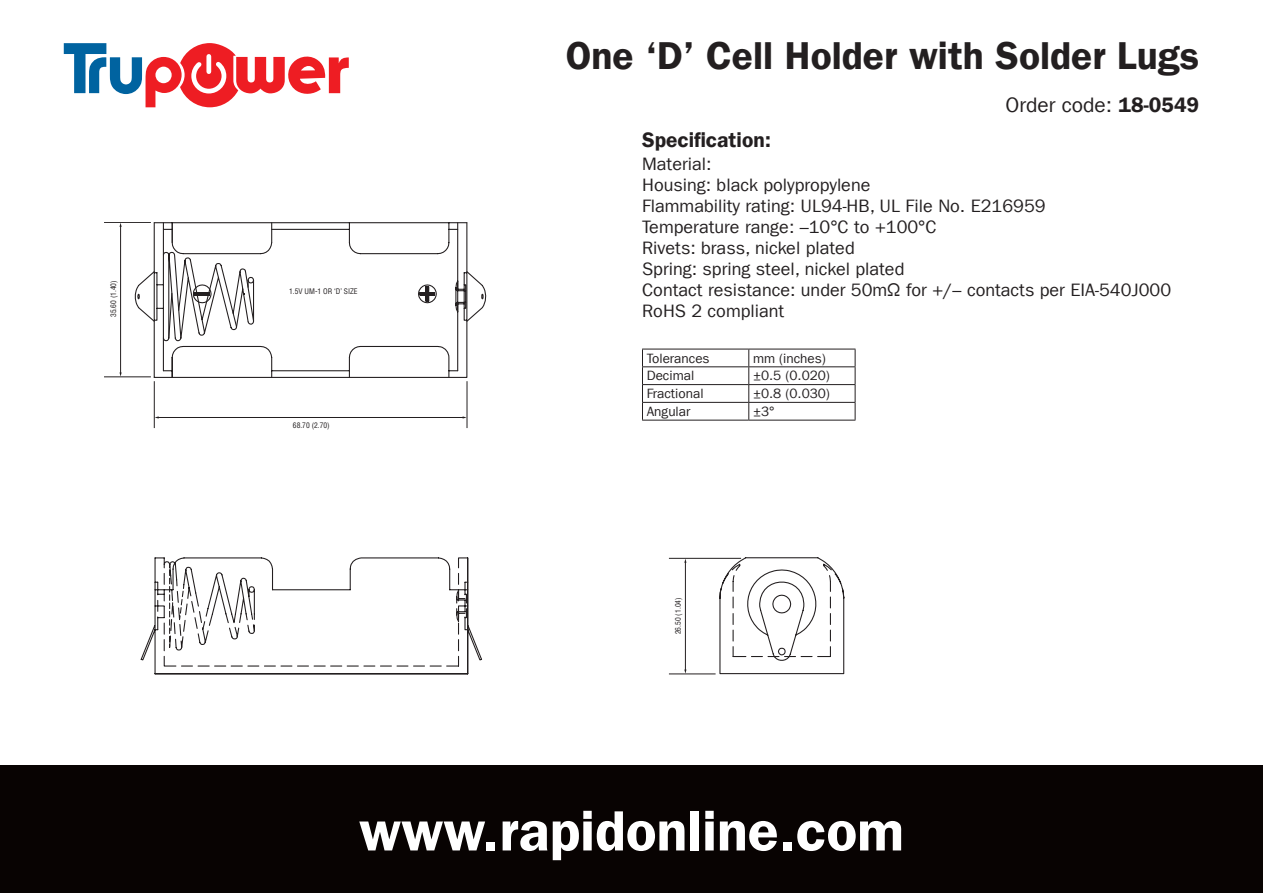
<style>
.page{position:relative;width:1263px;height:893px;background:#fff}
.page>*{position:absolute;margin:0;border:0;box-sizing:border-box;transform-origin:0 0}
.t1{font:57px "Franklin Gothic LT Com Dm";color:#fff}
.t2{font:39px "Franklin Gothic LT Com Dm";color:#231f20}
.t3{font:21px "Franklin Gothic LT Com";color:#231f20}
.t4{font:21px "Franklin Gothic LT Com Dm";color:#231f20}
.t5{font:18px/21px "Franklin Gothic LT Com";color:#231f20}
.t6{font:13.5px "Franklin Gothic LT Com";color:#231f20}
.t7{font:condensed 7.5px "Helvetica LT Std";color:#231f20}
.s1{font-family:"Franklin Gothic LT Com Dm"}
</style>
<div class="page">
<svg style="left:64px;top:43px;width:285px;height:64px"></svg>
<div style="left:0;top:765px;width:1263px;height:128px;background:#080302"></div>
<svg style="left:135px;top:222px;width:709px;height:452px"></svg>
<hr style="left:104px;top:377px;width:47px;height:1px;background:#231f20">
<hr style="left:104px;top:222px;width:47px;height:1px;background:#231f20">
<hr style="left:120px;top:226px;width:1px;height:147px;background:#231f20">
<hr style="left:467px;top:381px;width:1px;height:47px;background:#231f20">
<hr style="left:154px;top:381px;width:1px;height:47px;background:#231f20">
<hr style="left:158px;top:417px;width:305px;height:1px;background:#231f20">
<svg style="left:463px;top:416px;width:4px;height:3px"></svg>
<hr style="left:669px;top:674px;width:47px;height:1px;background:#231f20">
<hr style="left:669px;top:558px;width:72px;height:1px;background:#231f20">
<hr style="left:685px;top:562px;width:1px;height:108px;background:#231f20">
<hr style="left:642px;top:349px;width:107px;height:1px;background:#231f20">
<hr style="left:749px;top:349px;width:106px;height:1px;background:#231f20">
<hr style="left:642px;top:366px;width:107px;height:1px;background:#231f20">
<hr style="left:749px;top:366px;width:106px;height:1px;background:#231f20">
<hr style="left:642px;top:384px;width:107px;height:1px;background:#231f20">
<hr style="left:749px;top:384px;width:106px;height:1px;background:#231f20">
<hr style="left:642px;top:402px;width:107px;height:1px;background:#231f20">
<svg style="left:642px;top:349px;width:1px;height:71px"></svg>
<hr style="left:749px;top:402px;width:106px;height:1px;background:#231f20">
<svg style="left:748px;top:349px;width:1px;height:71px"></svg>
<svg style="left:855px;top:349px;width:1px;height:71px"></svg>
<hr style="left:642px;top:420px;width:107px;height:1px;background:#231f20">
<hr style="left:749px;top:420px;width:106px;height:1px;background:#231f20">
<p class="t7" style="left:109px;top:317px;width:38px;rotate:-90deg">35.60 (1.40)</p>
<p class="t7" style="left:289px;top:287px;width:70px">1.5V UM-1 OR ‘D’ SIZE</p>
<p class="t7" style="left:293px;top:420px;width:38px">68.70 (2.70)</p>
<h2 class="t2" style="left:566px;top:33px;width:635px">One ‘D’ Cell Holder with Solder Lugs</h2>
<p class="t3" style="left:1005px;top:92px;width:195px">Order code: <span class="s1">18-0549</span></p>
<p class="t4" style="left:642px;top:127px;width:130px">Specification:</p>
<p class="t5" style="left:642px;top:154px;width:530px">Material:<br>Housing: black polypropylene<br>Flammability rating: UL94-HB, UL File No. E216959<br>Temperature range: –10°C to +100°C<br>Rivets: brass, nickel plated<br>Spring: spring steel, nickel plated<br>Contact resistance: under 50mΩ for +/– contacts per EIA-540J000<br>RoHS 2 compliant</p>
<p class="t6" style="left:647px;top:350px;width:64px">Tolerances</p>
<p class="t6" style="left:753px;top:350px;width:74px">mm (inches)</p>
<p class="t6" style="left:647px;top:368px;width:49px">Decimal</p>
<p class="t6" style="left:753px;top:368px;width:78px">±0.5 (0.020)</p>
<p class="t6" style="left:647px;top:386px;width:58px">Fractional</p>
<p class="t6" style="left:753px;top:386px;width:78px">±0.8 (0.030)</p>
<p class="t6" style="left:647px;top:404px;width:45px">Angular</p>
<p class="t6" style="left:753px;top:404px;width:23px">±3°</p>
<p class="t7" style="left:673px;top:634px;width:38px;rotate:-90deg">26.50 (1.04)</p>
<h1 class="t1" style="left:359px;top:797px;width:546px">www.rapidonline.com</h1>
</div>
